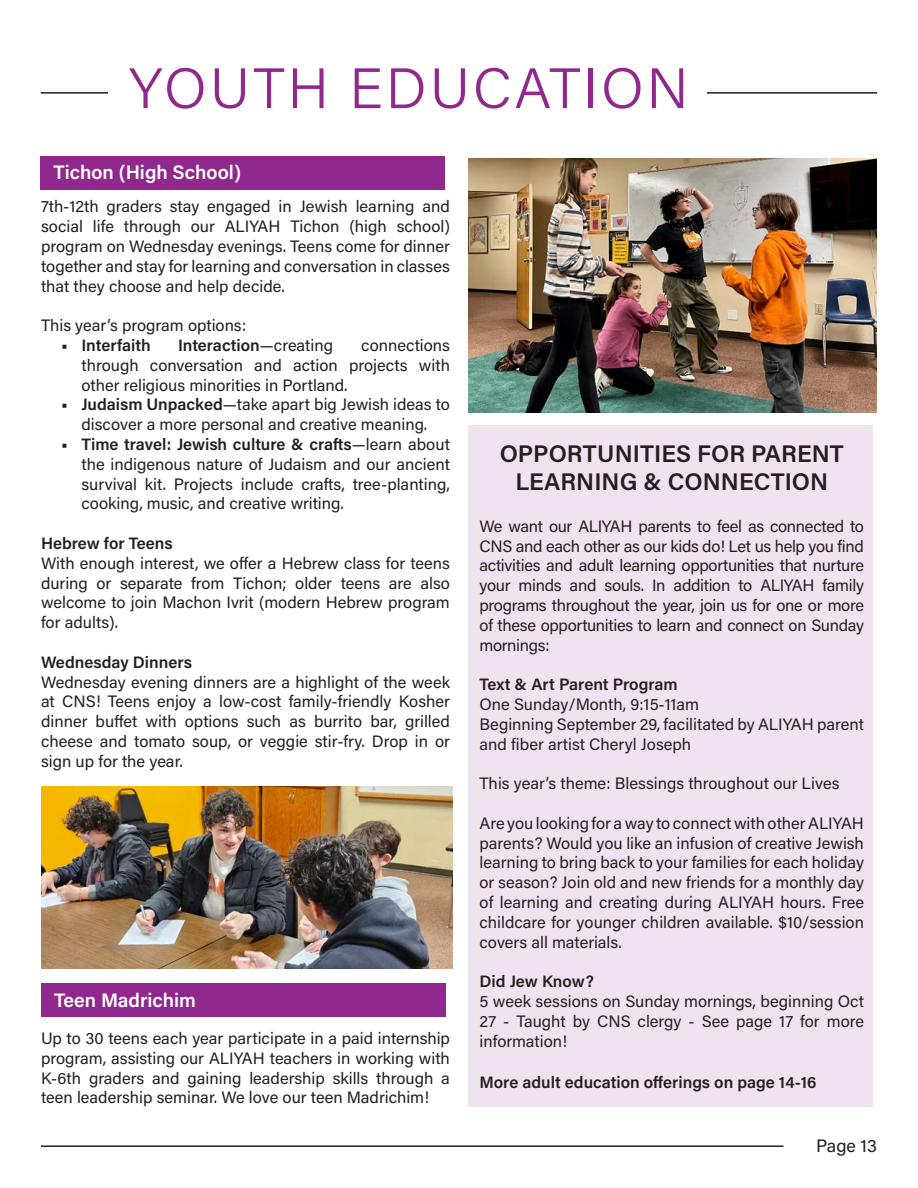
<style>
.page{position:relative;width:918px;height:1188px;background:#fff}
.page>*{position:absolute;margin:0;border:0;box-sizing:border-box;transform-origin:0 0}
.t1{font:300 57px "Acumin Pro";letter-spacing:.05em;color:#90288d}
.t2{font:600 24px/28.8px "Acumin Pro";letter-spacing:.005em;color:#231f20;text-align:center}
.t3{font:600 19.5px "Acumin Pro";color:#fff}
.t4{font:18px "Acumin Pro";letter-spacing:-.005em;color:#231f20}
.Normal_wrd_3{font:16.5px/19.8px "Acumin Pro";color:#231f20;text-align:justify}
.Normal_wrd_3-2{font:600 16.5px "Acumin Pro";color:#231f20}
.s1{font-weight:700}
.s2{font-weight:400}
.s3{font-weight:600}
</style>
<div class="page">
<hr style="left:41px;top:1145px;width:743px;height:2px;background:#231f20">
<img style="left:41px;top:786px;width:412px;height:183px">
<img style="left:468px;top:159px;width:409px;height:253px">
<hr style="left:41px;top:92px;width:836px;height:2px;background:#231f20">
<div style="left:108px;top:54px;width:599px;height:69px;background:#fff"></div>
<div style="left:40px;top:156px;width:406px;height:33px;background:#90288d"></div>
<div style="left:41px;top:984px;width:405px;height:33px;background:#90288d"></div>
<div style="left:468px;top:426px;width:405px;height:681px;background:#f0e3f0"></div>
<p class="t1" style="left:129px;top:49px;width:561px">YOUTH EDUCATION</p>
<p class="t3" style="left:53px;top:158px;width:189px">Tichon (High School)</p>
<p class="Normal_wrd_3" style="left:41px;top:196px;width:410px">7th-12th graders stay engaged in Jewish learning and social life through our ALIYAH Tichon (high school) program on Wednesday evenings. Teens come for dinner together and stay for learning and conversation in classes that they choose and help decide.</p>
<p class="Normal_wrd_3" style="left:41px;top:315px;width:207px">This year’s program options:</p>
<p class="Normal_wrd_3-2" style="left:61px;top:334px;width:91px"><span class="s1">•</span> Interfaith</p>
<p class="Normal_wrd_3-2" style="left:178px;top:334px;width:156px">Interaction<span class="s2">—creating</span></p>
<p class="Normal_wrd_3" style="left:82px;top:335px;width:370px;text-indent:280px">connections through conversation and action projects with other religious minorities in Portland.</p>
<p class="Normal_wrd_3" style="left:61px;top:394px;width:390px;text-align:center"><span class="s1">•</span> <span class="s3">Judaism Unpacked</span>—take apart big Jewish ideas to discover a more personal and creative meaning.</p>
<p class="Normal_wrd_3" style="left:82px;top:434px;width:370px;text-indent:-20px"><span class="s1">•</span> <span class="s3">Time travel: Jewish culture &amp; crafts</span>—learn about the indigenous nature of Judaism and our ancient survival kit. Projects include crafts, tree-planting, cooking, music, and creative writing.</p>
<p class="Normal_wrd_3-2" style="left:41px;top:532px;width:133px">Hebrew for Teens</p>
<p class="Normal_wrd_3" style="left:41px;top:552px;width:410px">With enough interest, we offer a Hebrew class for teens during or separate from Tichon; older teens are also welcome to join Machon Ivrit (modern Hebrew program for adults).</p>
<p class="Normal_wrd_3-2" style="left:41px;top:650px;width:152px">Wednesday Dinners</p>
<p class="Normal_wrd_3" style="left:41px;top:671px;width:411px">Wednesday evening dinners are a highlight of the week at CNS! Teens enjoy a low-cost family-friendly Kosher dinner buffet with options such as burrito bar, grilled cheese and tomato soup, or veggie stir-fry. Drop in or sign up for the year.</p>
<p class="t3" style="left:54px;top:986px;width:144px">Teen Madrichim</p>
<p class="Normal_wrd_3" style="left:41px;top:1028px;width:411px">Up to 30 teens each year participate in a paid internship program, assisting our ALIYAH teachers in working with K-6th graders and gaining leadership skills through a teen leadership seminar. We love our teen Madrichim!</p>
<p class="t2" style="left:500px;top:438px;width:346px">OPPORTUNITIES FOR PARENT<br>LEARNING &amp; CONNECTION</p>
<p class="Normal_wrd_3" style="left:480px;top:516px;width:386px">We want our ALIYAH parents to feel as connected to CNS and each other as our kids do! Let us help you find activities and adult learning opportunities that nurture your minds and souls. In addition to ALIYAH family programs throughout the year, join us for one or more of these opportunities to learn and connect on Sunday mornings:</p>
<p class="Normal_wrd_3-2" style="left:480px;top:673px;width:200px">Text &amp; Art Parent Program</p>
<p class="Normal_wrd_3" style="left:480px;top:694px;width:221px">One Sunday/Month, 9:15-11am</p>
<p class="Normal_wrd_3" style="left:480px;top:714px;width:386px">Beginning September 29, facilitated by ALIYAH parent and fiber artist Cheryl Joseph</p>
<p class="Normal_wrd_3" style="left:480px;top:773px;width:362px">This year’s theme: Blessings throughout our Lives</p>
<p class="Normal_wrd_3" style="left:480px;top:813px;width:386px">Are you looking for a way to connect with other ALIYAH parents? Would you like an infusion of creative Jewish learning to bring back to your families for each holiday or season? Join old and new friends for a monthly day of learning and creating during ALIYAH hours. Free childcare for younger children available. $10/session covers all materials.</p>
<p class="Normal_wrd_3-2" style="left:480px;top:970px;width:116px">Did Jew Know?</p>
<p class="Normal_wrd_3" style="left:480px;top:991px;width:386px">5 week sessions on Sunday mornings, beginning Oct 27 - Taught by CNS clergy - See page 17 for more information!</p>
<p class="Normal_wrd_3-2" style="left:480px;top:1071px;width:339px">More adult education offerings on page 14-16</p>
<p class="t4" style="left:816px;top:1133px;width:62px">Page 13</p>
</div>
